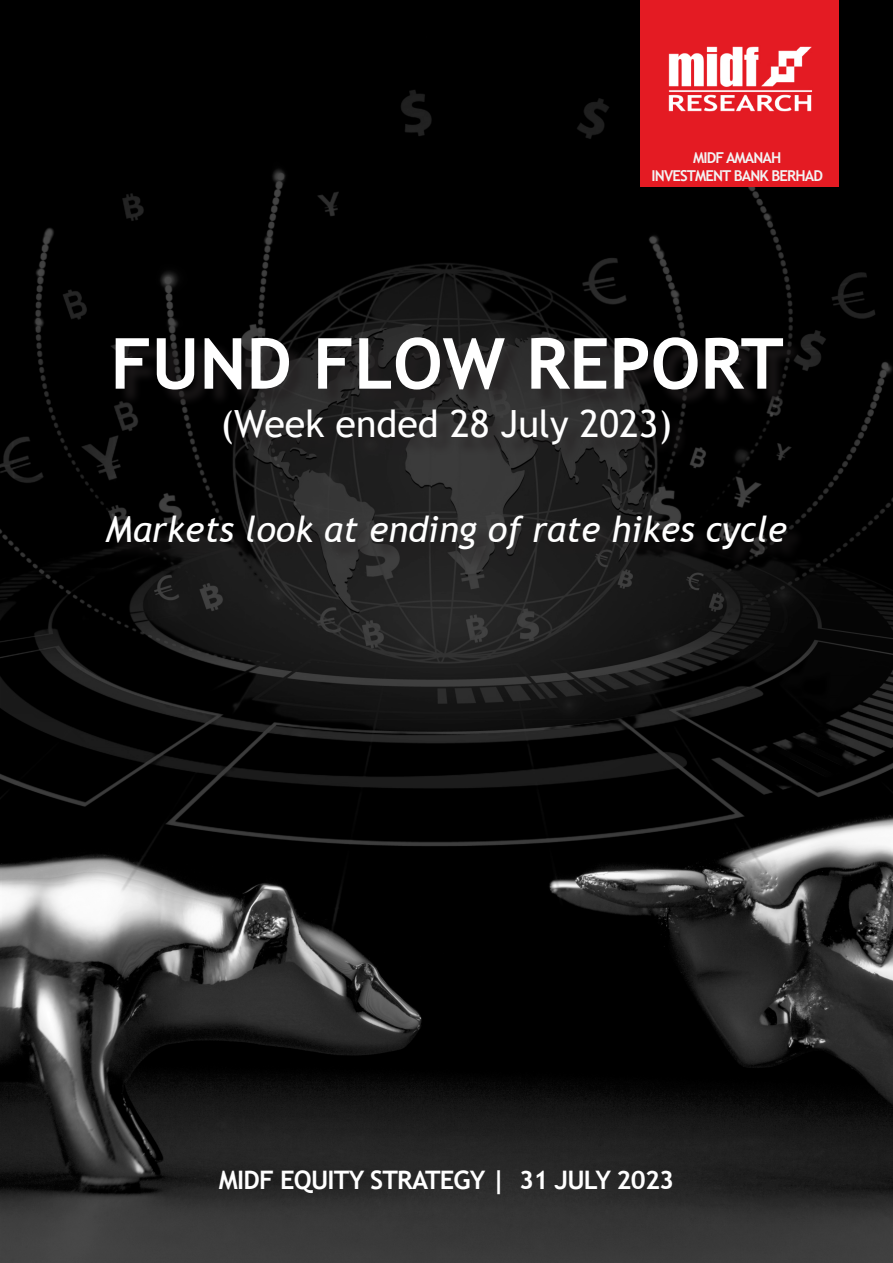
<style>
.page{position:relative;width:893px;height:1263px;background:#fff}
.page>*{position:absolute;margin:0;border:0;box-sizing:border-box;transform-origin:0 0}
._1__cover_title{font:700 70.5px "Trebuchet MS";color:#fff}
._1__cover_title-2{font:37.5px "Trebuchet MS";color:#fff}
._1__cover_title-3{font:italic 36px "Trebuchet MS";color:#fff}
._1__cover_title-4{font:700 25.5px "Trebuchet MS";letter-spacing:-.03em;color:#fff}
._7__Table_Indices{font:700 15px "Trebuchet MS";letter-spacing:-.06em;color:#f3f3f3}
</style>
<div class="page">
<img style="left:0;top:0;width:893px;height:1263px">
<div style="left:641px;top:0;width:198px;height:187px;background:#e41b23"></div>
<img style="left:668px;top:46px;width:145px;height:66px">
<div style="left:109px;top:340px;width:696px;height:228px;background:#231f20;opacity:.75"></div>
<p class="_7__Table_Indices" style="left:693px;top:148px;width:90px">MIDF AMANAH</p>
<p class="_7__Table_Indices" style="left:652px;top:166px;width:173px">INVESTMENT BANK BERHAD</p>
<p class="_1__cover_title" style="left:110px;top:320px;width:675px">FUND FLOW REPORT</p>
<p class="_1__cover_title-2" style="left:221px;top:400px;width:453px">(Week ended 28 July 2023)</p>
<p class="_1__cover_title-3" style="left:106px;top:507px;width:683px">Markets look at ending of rate hikes cycle</p>
<p class="_1__cover_title-4" style="left:219px;top:1164px;width:457px">MIDF EQUITY STRATEGY | 31 JULY 2023</p>
</div>
